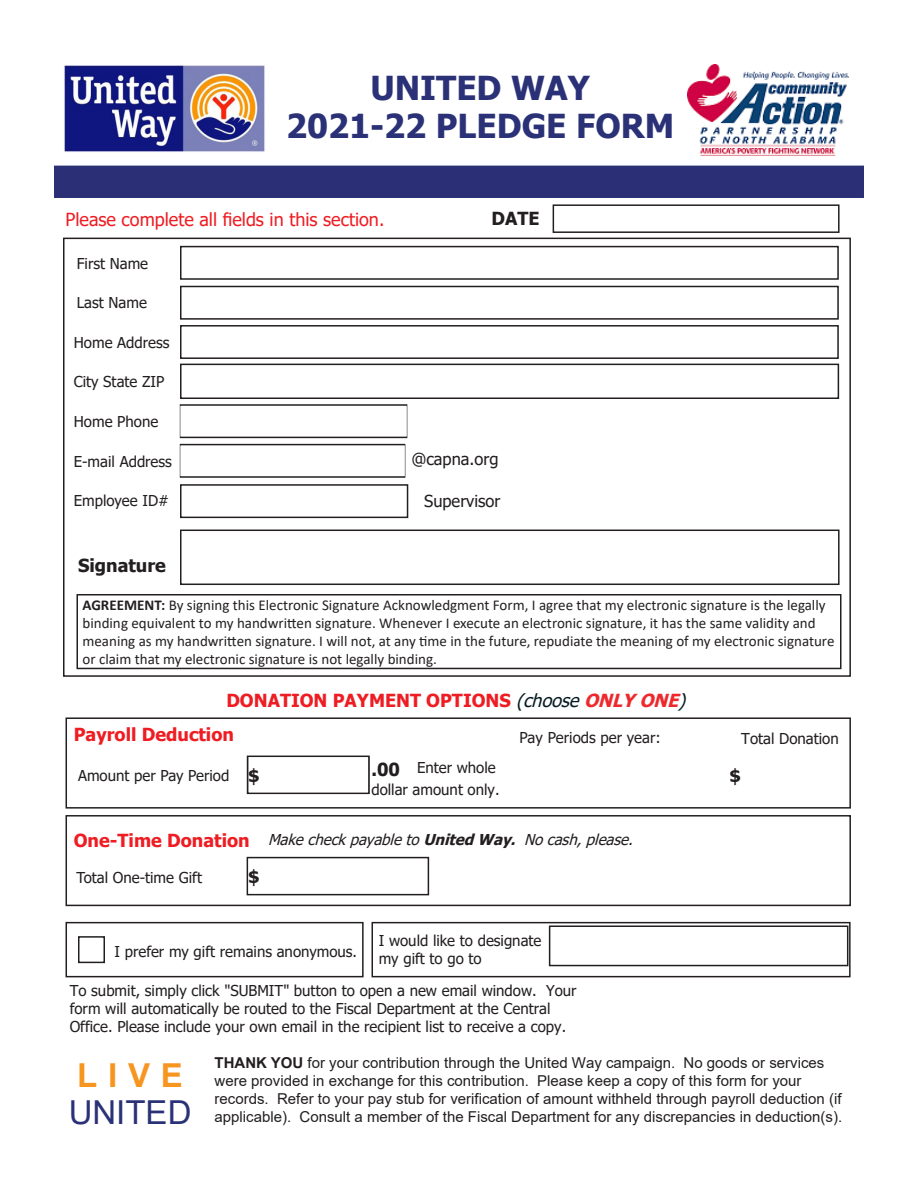
<style>
.page{position:relative;width:918px;height:1188px;background:#fff}
.page>*{position:absolute;margin:0;border:0;box-sizing:border-box;transform-origin:0 0}
.t1{font:700 33px/38.4px "Tahoma";color:#2a3177;text-align:center}
.t2{font:33px/37.2px "Arial";color:#2a3177}
.t3{font:700 18px "Tahoma";color:#ee1d23}
.t4{font:18px "Tahoma";color:#ee1d23}
.t5{font:700 18px "Tahoma";color:#231f20}
.t6{font:700 18px "Tahoma";color:#231f20}
.t7{font:16.5px "Tahoma";color:#231f20}
.t8{font:15px/18px "Tahoma";color:#231f20}
.t9{font:15px/18px "Calibri";color:#231f20}
.t10{font:15px/18px "Arial";color:#231f20}
.t11{font:italic 15px "Tahoma";color:#231f20}
.s1{font-weight:700}
.s2{font-weight:400;font-style:italic;color:#061b21}
.s3{font-style:italic;color:#ee292d}
.s4{font-weight:700;font-size:18px}
.s5{font-weight:700;color:#f79521}
</style>
<div class="page">
<div style="left:372px;top:922px;width:479px;height:55px;border:1px solid #231f20"></div>
<div style="left:66px;top:717px;width:785px;height:92px;border:1px solid #231f20"></div>
<img style="left:64px;top:65px;width:201px;height:87px">
<div style="left:76px;top:594px;width:766px;height:75px;border:2px solid #231f20"></div>
<img style="left:688px;top:65px;width:160px;height:91px">
<div style="left:54px;top:166px;width:810px;height:32px;background:#2b2f76"></div>
<div style="left:63px;top:238px;width:788px;height:439px;border:2px solid #231f20"></div>
<div style="left:180px;top:246px;width:659px;height:34px;border:2px solid #231f20"></div>
<div style="left:180px;top:286px;width:659px;height:34px;border:2px solid #231f20"></div>
<div style="left:180px;top:325px;width:659px;height:34px;border:2px solid #231f20"></div>
<div style="left:180px;top:364px;width:659px;height:35px;border:2px solid #231f20"></div>
<div style="left:180px;top:405px;width:228px;height:33px;border:1px solid #231f20"></div>
<div style="left:180px;top:444px;width:226px;height:33px;border:1px solid #231f20"></div>
<div style="left:180px;top:530px;width:660px;height:55px;border:2px solid #231f20"></div>
<div style="left:247px;top:756px;width:123px;height:38px;border:2px solid #231f20"></div>
<div style="left:66px;top:815px;width:785px;height:91px;border:1px solid #231f20"></div>
<div style="left:247px;top:857px;width:182px;height:38px;border:2px solid #231f20"></div>
<div style="left:66px;top:922px;width:298px;height:55px;border:2px solid #231f20"></div>
<div style="left:78px;top:936px;width:27px;height:27px;border:2px solid #231f20"></div>
<div style="left:549px;top:926px;width:299px;height:40px;border:2px solid #231f20"></div>
<div style="left:553px;top:204px;width:287px;height:29px;border:2px solid #231f20"></div>
<div style="left:180px;top:484px;width:228px;height:34px;border:2px solid #231f20"></div>
<p class="t1" style="left:286px;top:70px;width:390px">UNITED WAY<br>2021-22 PLEDGE FORM</p>
<p class="t4" style="left:66px;top:207px;width:320px">Please complete all fields in this section.</p>
<p class="t8" style="left:77px;top:255px;width:73px">First Name</p>
<p class="t8" style="left:77px;top:295px;width:72px">Last Name</p>
<p class="t8" style="left:74px;top:334px;width:97px">Home Address</p>
<p class="t8" style="left:74px;top:373px;width:92px">City State ZIP</p>
<p class="t8" style="left:74px;top:413px;width:86px">Home Phone</p>
<p class="t8" style="left:74px;top:453px;width:100px">E-mail Address</p>
<p class="t8" style="left:74px;top:493px;width:97px">Employee ID#</p>
<p class="t5" style="left:78px;top:552px;width:89px">Signature</p>
<p class="t5" style="left:491px;top:206px;width:50px">DATE</p>
<p class="t7" style="left:411px;top:448px;width:89px">@capna.org</p>
<p class="t7" style="left:424px;top:490px;width:78px">Supervisor</p>
<p class="t9" style="left:82px;top:596px;width:753px"><span class="s1">AGREEMENT:</span> By signing this Electronic Signature Acknowledgment Form, I agree that my electronic signature is the legally binding equivalent to my handwritten signature. Whenever I execute an electronic signature, it has the same validity and meaning as my handwritten signature. I will not, at any time in the future, repudiate the meaning of my electronic signature or claim that my electronic signature is not legally binding.</p>
<p class="t3" style="left:226px;top:687px;width:467px">DONATION PAYMENT OPTIONS <span class="s2">(choose</span><span class="s3">ONLYONE</span><span class="s2">)</span></p>
<p class="t3" style="left:74px;top:721px;width:162px">Payroll Deduction</p>
<p class="t8" style="left:78px;top:767px;width:153px">Amount per Pay Period</p>
<p class="t5" style="left:248px;top:763px;width:13px">$</p>
<p class="t8" style="left:371px;top:758px;width:130px;line-height:21.9px"><span class="s4">.00</span> Enter whole dollar amount only.</p>
<p class="t8" style="left:519px;top:729px;width:143px">Pay Periods per year:</p>
<p class="t3" style="left:74px;top:828px;width:178px">One-Time Donation</p>
<p class="t8" style="left:76px;top:869px;width:127px">Total One-time Gift</p>
<p class="t5" style="left:248px;top:864px;width:13px">$</p>
<p class="t11" style="left:268px;top:829px;width:372px">Makecheckpayableto<span class="s1">UnitedWay.</span> Nocash,please.</p>
<p class="t8" style="left:115px;top:943px;width:244px">I prefer my gift remains anonymous.</p>
<p class="t8" style="left:379px;top:933px;width:164px">I would like to designate my gift to go to</p>
<p class="t8" style="left:70px;top:983px;width:509px">To submit, simply click "SUBMIT" button to open a new email window. Your form will automatically be routed to the Fiscal Department at the Central<br>Office. Please include your own email in the recipient list to receive a copy.</p>
<p class="t8" style="left:741px;top:731px;width:99px">Total Donation</p>
<p class="t6" style="left:729px;top:763px;width:13px">$</p>
<p class="t2" style="left:69px;top:1056px;width:124px"><span class="s5">LIVE<br></span>UNITED</p>
<p class="t10" style="left:215px;top:1054px;width:629px"><span class="s1">THANK YOU</span> for your contribution through the United Way campaign. No goods or services were provided in exchange for this contribution. Please keep a copy of this form for your records. Refer to your pay stub for verification of amount withheld through payroll deduction (if applicable). Consult a member of the Fiscal Department for any discrepancies in deduction(s).</p>
</div>
